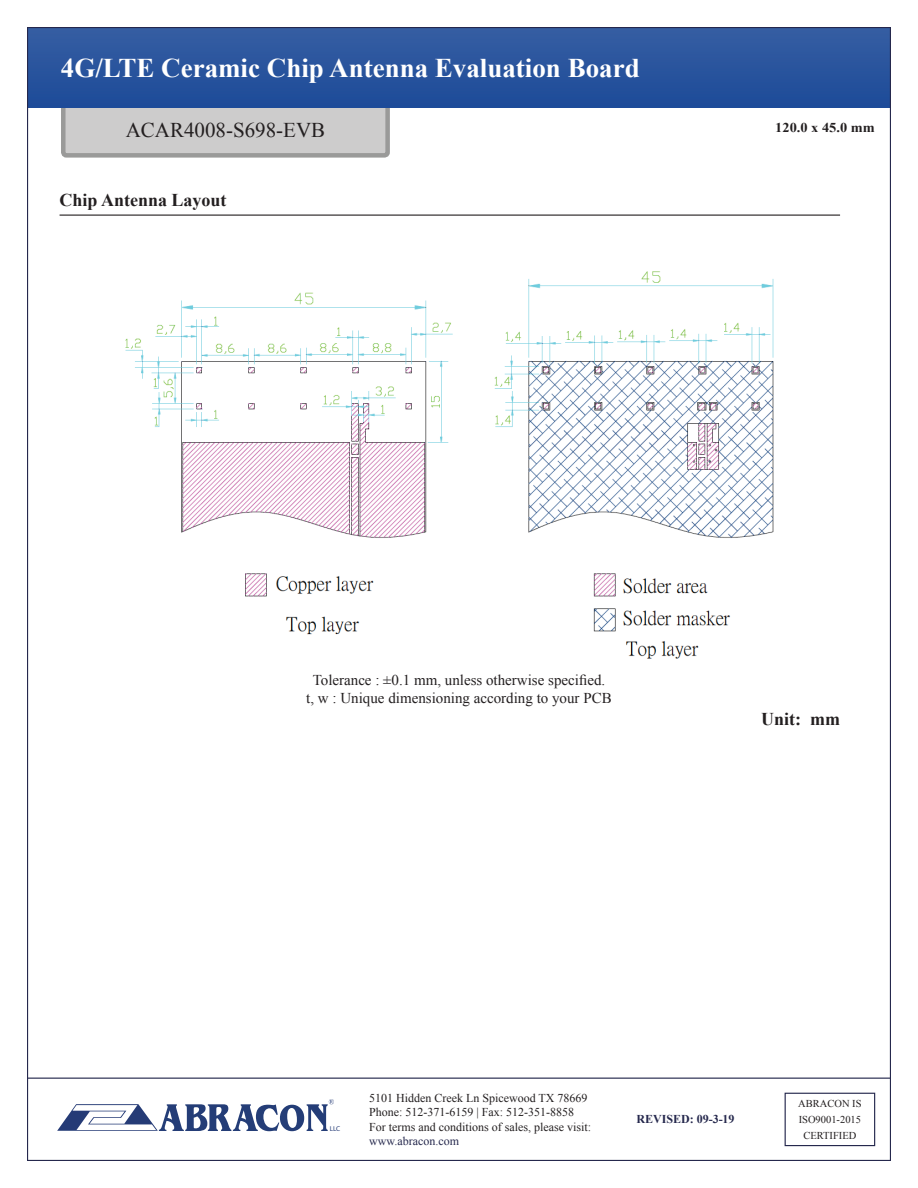
<style>
.page{position:relative;width:918px;height:1188px;background:#fff}
.page>*{position:absolute;margin:0;border:0;box-sizing:border-box;transform-origin:0 0}
.t1{font:700 27px "Times New Roman";color:#fff}
.t2{font:21px "Times New Roman";color:#231f20}
.t3{font:700 18px "Times New Roman";color:#231f20}
.t4{font:15px/18px "Times New Roman";color:#231f20;text-align:center}
.t5{font:700 13.5px "Times New Roman";color:#231f20;scale:1.07 1}
.t6{font:12px/14.4px "Times New Roman";color:#231f20}
.t7{font:12px "Times New Roman";color:#25284d}
.t8{font:700 12px "Times New Roman";color:#25284d}
.t9{font:10.5px/16px "Times New Roman";color:#231f20;text-align:center}
.t10{font:700 7.05px "Trajan Pro";color:#253b76}
</style>
<div class="page">
<hr style="left:27px;top:1078px;width:863px;height:1px;background:#25284d">
<div style="left:63px;top:102px;width:325px;height:53px;background:#cdcccc;border-radius:3px"></div>
<div style="left:61px;top:100px;width:329px;height:58px;border:4px solid #9a9a99;border-radius:3px"></div>
<div style="left:28px;top:28px;width:862px;height:80px;background:#2a549d"></div>
<svg style="left:57px;top:1099px;width:277px;height:32px"></svg>
<div style="left:785px;top:1093px;width:90px;height:53px;border:1px solid #25284d"></div>
<hr style="left:60px;top:215px;width:780px;height:1px;background:#231f20">
<img style="left:125px;top:271px;width:649px;height:388px">
<h1 class="t1" style="left:61px;top:49px;width:580px">4G/LTE Ceramic Chip Antenna Evaluation Board</h1>
<h2 class="t2" style="left:126px;top:116px;width:201px">ACAR4008-S698-EVB</h2>
<p class="t5" style="left:775px;top:118px;width:94px">120.0 x 45.0 mm</p>
<h3 class="t3" style="left:60px;top:188px;width:169px">Chip Antenna Layout</h3>
<p class="t4" style="left:306px;top:671px;width:307px">Tolerance : ±0.1 mm, unless otherwise specified.<br>t, w : Unique dimensioning according to your PCB</p>
<h3 class="t3" style="left:761px;top:706px;width:80px">Unit: mm</h3>
<p class="t10" style="left:330px;top:1124px;width:12px">LLC</p>
<p class="t6" style="left:369px;top:1091px;width:223px">5101 Hidden Creek Ln Spicewood TX 78669<br>Phone: 512-371-6159 | Fax: 512-351-8858<br>For terms and conditions of sales, please visit:</p>
<p class="t7" style="left:369px;top:1133px;width:91px">www.abracon.com</p>
<p class="t8" style="left:636px;top:1111px;width:100px">REVISED: 09-3-19</p>
<p class="t9" style="left:798px;top:1095px;width:65px">ABRACON IS<br>ISO9001-2015<br>CERTIFIED</p>
</div>
